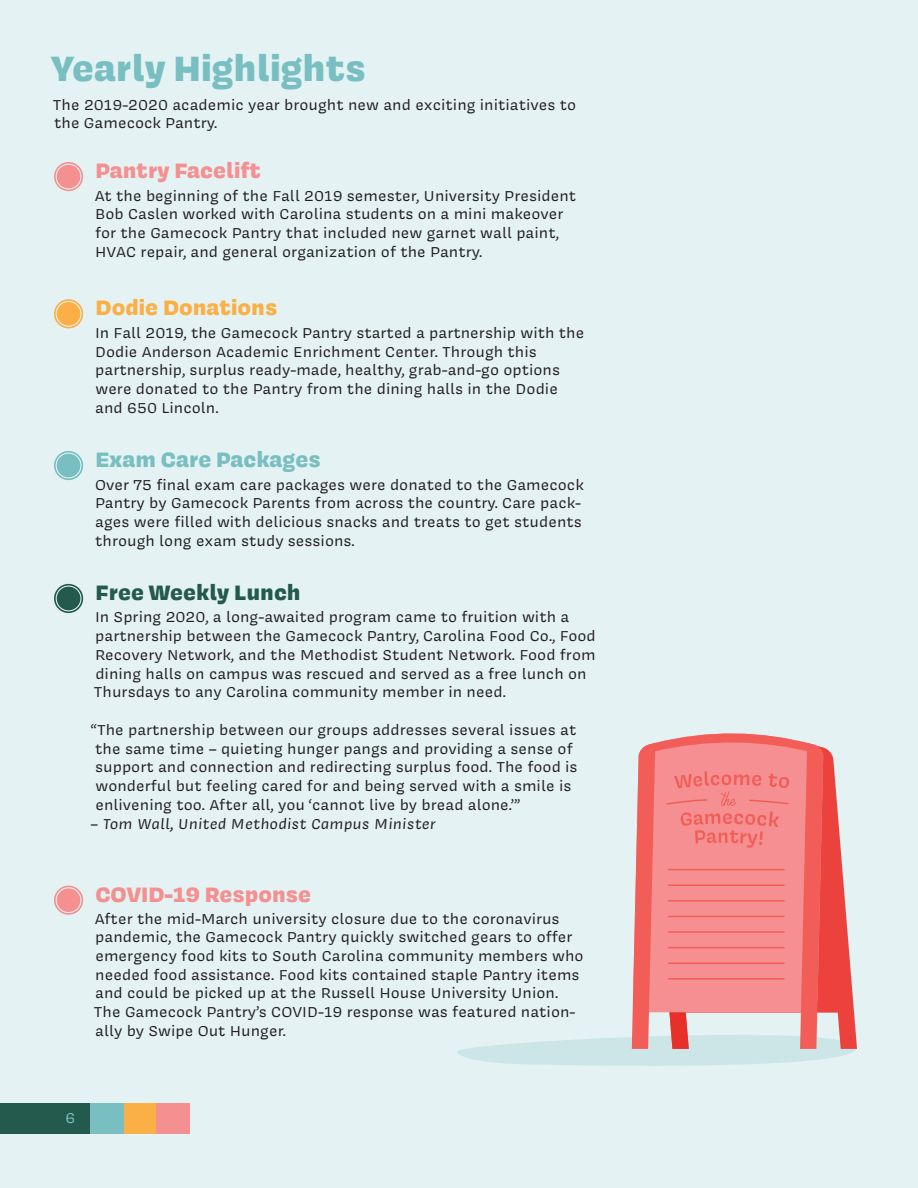
<style>
.page{position:relative;width:918px;height:1188px;background:#e4f2f3}
.page>*{position:absolute;margin:0;border:0;box-sizing:border-box;transform-origin:0 0}
.t1{font:900 40.5px "Covik Sans";color:#79bfc2}
.t2{font:900 24px "Covik Sans";color:#f59091}
.t3{font:900 24px "Covik Sans";color:#79bfc2}
.t4{font:900 24px "Covik Sans";color:#235a4d}
.t5{font:900 24px "Covik Sans";color:#fbb047}
.body{font:16.5px/18.8px "Covik Sans";color:#231f20}
.body-2{font:italic 16.5px "Covik Sans";color:#231f20}
.t6{font:16.5px "Covik Sans";color:#79bfc2}
</style>
<div class="page">
<div style="left:0;top:1103px;width:190px;height:31px;background:#f59091"></div>
<div style="left:0;top:1103px;width:156px;height:31px;background:#fbb047"></div>
<div style="left:0;top:1103px;width:124px;height:31px;background:#79bfc2"></div>
<div style="left:0;top:1103px;width:90px;height:31px;background:#235a4d"></div>
<svg style="left:54px;top:162px;width:29px;height:29px"></svg>
<div style="left:56px;top:164px;width:25px;height:25px;border:1px solid #79bfc2;border-radius:50%"></div>
<svg style="left:54px;top:299px;width:29px;height:29px"></svg>
<div style="left:56px;top:301px;width:25px;height:26px;border:1px solid #79bfc2;border-radius:50%"></div>
<svg style="left:54px;top:451px;width:29px;height:29px"></svg>
<div style="left:56px;top:453px;width:25px;height:25px;border:1px solid #79bfc2;border-radius:50%"></div>
<svg style="left:54px;top:584px;width:29px;height:29px"></svg>
<div style="left:56px;top:586px;width:25px;height:25px;border:1px solid #79bfc2;border-radius:50%"></div>
<svg style="left:54px;top:886px;width:29px;height:29px"></svg>
<div style="left:56px;top:887px;width:25px;height:26px;border:1px solid #79bfc2;border-radius:50%"></div>
<svg style="left:457px;top:733px;width:400px;height:333px"></svg>
<hr style="left:668px;top:869px;width:117px;height:1px;background:#f25e57">
<hr style="left:668px;top:884px;width:117px;height:2px;background:#f25e57">
<hr style="left:668px;top:900px;width:117px;height:2px;background:#f25e57">
<hr style="left:668px;top:916px;width:117px;height:1px;background:#f25e57">
<hr style="left:668px;top:931px;width:117px;height:2px;background:#f25e57">
<hr style="left:668px;top:947px;width:117px;height:1px;background:#f25e57">
<hr style="left:668px;top:962px;width:117px;height:2px;background:#f25e57">
<hr style="left:668px;top:978px;width:117px;height:2px;background:#f25e57">
<p class="t1" style="left:52px;top:40px;width:316px">Yearly Highlights</p>
<p class="body" style="left:53px;top:95px;width:525px">The 2019-2020 academic year brought new and exciting initiatives to the Gamecock Pantry.</p>
<p class="t2" style="left:96px;top:154px;width:167px">Pantry Facelift</p>
<p class="body" style="left:95px;top:186px;width:483px">At the beginning of the Fall 2019 semester, University President Bob Caslen worked with Carolina students on a mini makeover for the Gamecock Pantry that included new garnet wall paint, HVAC repair, and general organization of the Pantry.</p>
<p class="t5" style="left:96px;top:291px;width:183px">Dodie Donations</p>
<p class="body" style="left:95px;top:323px;width:491px">In Fall 2019, the Gamecock Pantry started a partnership with the<br>Dodie Anderson Academic Enrichment Center. Through this</p>
<p class="body" style="left:95px;top:360px;width:466px">partnership, surplus ready-made, healthy, grab-and-go options were donated to the Pantry from the dining halls in the Dodie and 650 Lincoln.</p>
<p class="t3" style="left:96px;top:442px;width:227px">Exam Care Packages</p>
<p class="body" style="left:95px;top:475px;width:490px">Over 75 final exam care packages were donated to the Gamecock</p>
<p class="body" style="left:95px;top:493px;width:488px;text-align:justify">Pantry by Gamecock Parents from across the country. Care pack&shy;ages were filled with delicious snacks and treats to get students through long exam study sessions.</p>
<p class="t4" style="left:96px;top:575px;width:207px">Free Weekly Lunch</p>
<p class="body" style="left:95px;top:608px;width:476px">In Spring 2020, a long-awaited program came to fruition with a</p>
<p class="body" style="left:94px;top:626px;width:503px">partnership between the Gamecock Pantry, Carolina Food Co., Food Recovery Network, and the Methodist Student Network. Food from dining halls on campus was rescued and served as a free lunch on Thursdays to any Carolina community member in need.</p>
<p class="body" style="left:91px;top:720px;width:488px">“The partnership between our groups addresses several issues at the same time – quieting hunger pangs and providing a sense of support and connection and redirecting surplus food. The food is wonderful but feeling cared for and being served with a smile is enlivening too. After all, you ‘cannot live by bread alone.’”</p>
<p class="body-2" style="left:91px;top:813px;width:347px">– Tom Wall, United Methodist Campus Minister</p>
<p class="t2" style="left:95px;top:877px;width:217px">COVID-19 Response</p>
<p class="body" style="left:94px;top:909px;width:491px">After the mid-March university closure due to the coronavirus pandemic, the Gamecock Pantry quickly switched gears to offer emergency food kits to South Carolina community members who needed food assistance. Food kits contained staple Pantry items and could be picked up at the Russell House University Union.<br>The Gamecock Pantry’s COVID-19 response was featured nation&shy;ally by Swipe Out Hunger.</p>
<p class="t6" style="left:65px;top:1108px;width:11px">6</p>
</div>
